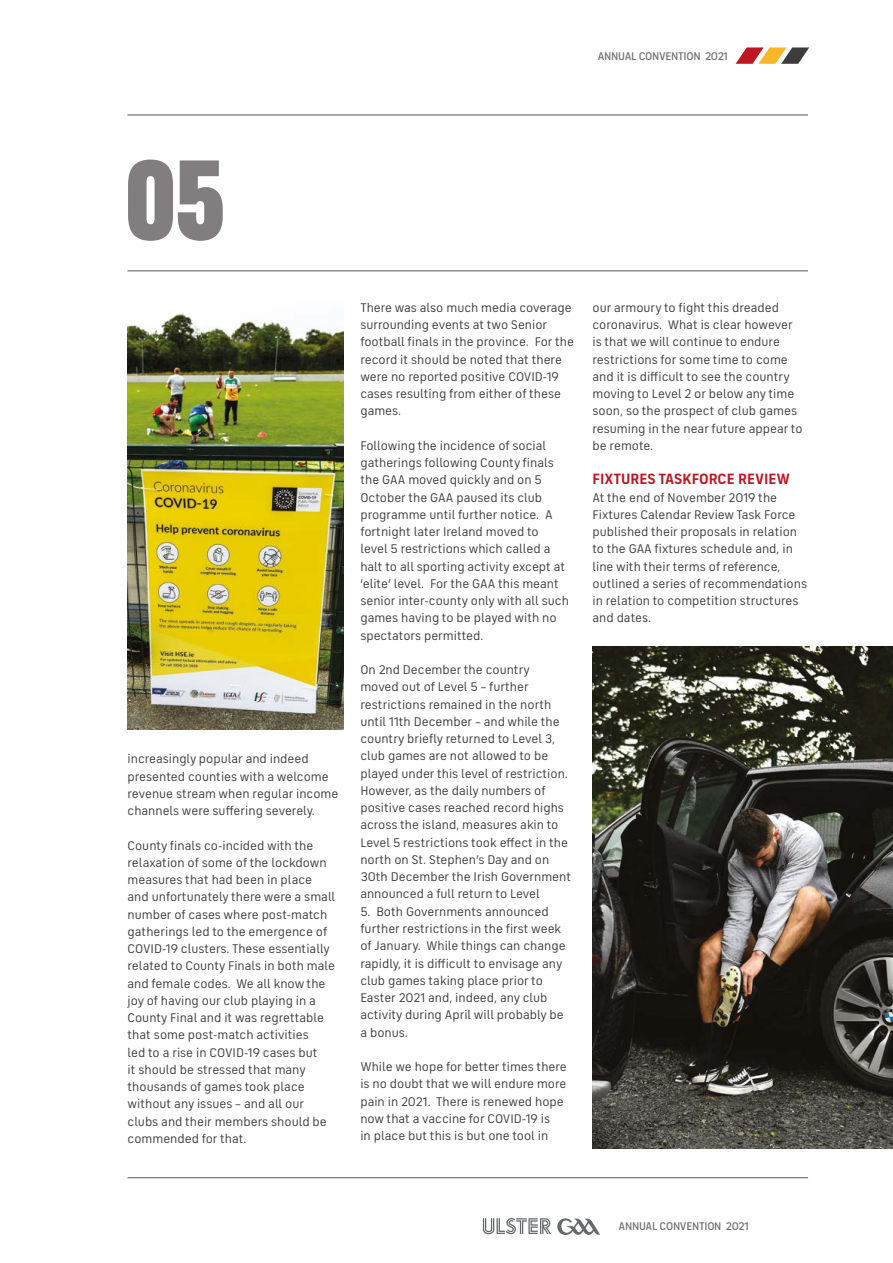
<style>
.page{position:relative;width:893px;height:1263px;background:#fff}
.page>*{position:absolute;margin:0;border:0;box-sizing:border-box;transform-origin:0 0}
.t1{font:900 114.75px "FS Industrie Cd";color:#827d7e}
.t2{font:700 15px "FS Industrie";color:#be1622}
.t3{font:12.75px/17.2px "FS Industrie";color:#3c3c3b}
.t4{font:500 11.25px "FS Industrie";letter-spacing:-.025em;color:#706f6f}
</style>
<div class="page">
<svg style="left:483px;top:1218px;width:68px;height:16px"></svg>
<svg style="left:557px;top:1218px;width:43px;height:17px"></svg>
<svg style="left:736px;top:47px;width:73px;height:17px"></svg>
<hr style="left:127px;top:271px;width:681px;height:1px;background:#575756">
<hr style="left:128px;top:1177px;width:680px;height:1px;background:#575756">
<hr style="left:127px;top:115px;width:681px;height:1px;background:#575756">
<img style="left:128px;top:313px;width:215px;height:416px">
<img style="left:592px;top:647px;width:301px;height:502px">
<p class="t4" style="left:598px;top:49px;width:132px">ANNUAL CONVENTION 2021</p>
<h1 class="t1" style="left:124px;top:127px;width:102px">05</h1>
<p class="t3" style="left:128px;top:750px;width:212px">increasingly popular and indeed presented counties with a welcome revenue stream when regular income channels were suffering severely.</p>
<p class="t3" style="left:128px;top:837px;width:209px">County finals co-incided with the relaxation of some of the lockdown measures that had been in place and unfortunately there were a small number of cases where post-match gatherings led to the emergence of<br>COVID-19 clusters. These essentially related to County Finals in both male and female codes. We all know the joy of having our club playing in a<br>County Final and it was regrettable that some post-match activities<br>led to a rise in COVID-19 cases but<br>it should be stressed that many thousands of games took place without any issues – and all our clubs and their members should be commended for that.</p>
<p class="t3" style="left:360px;top:299px;width:215px">There was also much media coverage surrounding events at two Senior football finals in the province. For the record it should be noted that there were no reported positive COVID-19 cases resulting from either of these games.</p>
<p class="t3" style="left:360px;top:437px;width:210px">Following the incidence of social gatherings following County finals the GAA moved quickly and on 5<br>October the GAA paused its club programme until further notice. A fortnight later Ireland moved to level 5 restrictions which called a halt to all sporting activity except at ‘elite’ level. For the GAA this meant senior inter-county only with all such games having to be played with no spectators permitted.</p>
<p class="t3" style="left:360px;top:661px;width:212px">On 2nd December the country moved out of Level 5 – further restrictions remained in the north until 11th December – and while the country briefly returned to Level 3, club games are not allowed to be played under this level of restriction.<br>However, as the daily numbers of positive cases reached record highs across the island, measures akin to Level 5 restrictions took effect in the north on St. Stephen’s Day and on 30th December the Irish Government announced a full return to Level</p>
<p class="t3" style="left:360px;top:903px;width:207px">5. Both Governments announced further restrictions in the first week of January. While things can change rapidly, it is difficult to envisage any club games taking place prior to<br>Easter 2021 and, indeed, any club activity during April will probably be a bonus.</p>
<p class="t3" style="left:360px;top:1058px;width:208px">While we hope for better times there is no doubt that we will endure more pain in 2021. There is renewed hope now that a vaccine for COVID-19 is<br>in place but this is but one tool in</p>
<p class="t3" style="left:592px;top:299px;width:212px">our armoury to fight this dreaded coronavirus. What is clear however is that we will continue to endure restrictions for some time to come and it is difficult to see the country moving to Level 2 or below any time soon, so the prospect of club games resuming in the near future appear to be remote.</p>
<p class="t2" style="left:592px;top:470px;width:199px">FIXTURES TASKFORCE REVIEW</p>
<p class="t3" style="left:592px;top:489px;width:216px">At the end of November 2019 the<br>Fixtures Calendar Review Task Force published their proposals in relation to the GAA fixtures schedule and, in line with their terms of reference, outlined a series of recommendations in relation to competition structures and dates.</p>
<p class="t4" style="left:619px;top:1219px;width:132px">ANNUAL CONVENTION 2021</p>
</div>
